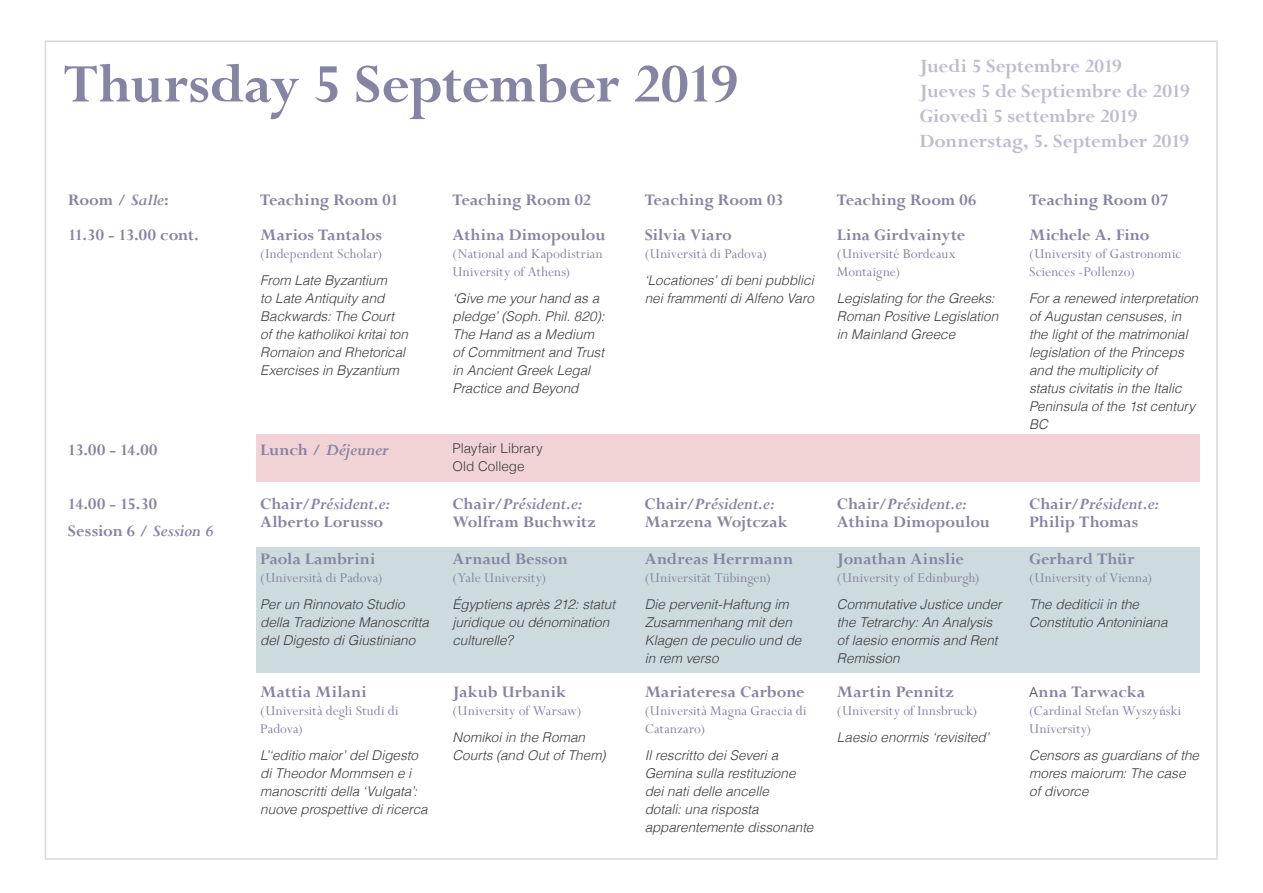
<style>
.page{position:relative;width:1263px;height:893px;background:#fff}
.page>*{position:absolute;margin:0;border:0;box-sizing:border-box;transform-origin:0 0}
.Cover_title{font:700 60px "Perpetua";letter-spacing:-.01em;color:#8684a3}
.Cover_sub_line{font:700 21px "Perpetua";letter-spacing:-.01em;color:#bebdd0}
.Body_copy_9pt{font:700 18px/18px "Perpetua";letter-spacing:.005em;color:#8684a3}
.Body_copy_9pt-2{font:italic 700 18px "Perpetua";letter-spacing:-.02em;color:#8684a3}
.Body_copy_9pt-3{font:15px/18px "Perpetua";letter-spacing:.01em;color:#8684a3}
.Body_copy_9pt-4{font:italic 300 13.5px/18px "Helvetica";color:#3c3c3b}
.Body_copy_9pt-5{font:300 13.5px/18px "Helvetica";color:#3c3c3b}
.s1{font-style:italic}
.s2{font-style:normal}
.s3{font-family:"Helvetica";font-weight:300;font-size:13.5px;color:#3c3c3b}
.s4{font-family:"Times New Roman";font-size:12.3px}
</style>
<div class="page">
<div style="left:256px;top:548px;width:943px;height:125px;background:#cddbde"></div>
<div style="left:256px;top:434px;width:943px;height:48px;background:#f1d3d5"></div>
<p class="Cover_title" style="left:64px;top:46px;width:676px">Thursday 5 September 2019</p>
<p class="Cover_sub_line" style="left:919px;top:52px;width:204px">Juedi 5 Septembre 2019</p>
<p class="Cover_sub_line" style="left:919px;top:78px;width:272px">Jueves 5 de Septiembre de 2019</p>
<p class="Cover_sub_line" style="left:919px;top:103px;width:219px">Giovedì 5 settembre 2019</p>
<p class="Cover_sub_line" style="left:919px;top:128px;width:271px">Donnerstag, 5. September 2019</p>
<p class="Body_copy_9pt" style="left:68px;top:191px;width:102px">Room / <span class="s1">Salle</span>:</p>
<p class="Body_copy_9pt" style="left:260px;top:191px;width:140px">Teaching Room 01</p>
<p class="Body_copy_9pt" style="left:452px;top:191px;width:140px">Teaching Room 02</p>
<p class="Body_copy_9pt" style="left:645px;top:191px;width:140px">Teaching Room 03</p>
<p class="Body_copy_9pt" style="left:837px;top:191px;width:141px">Teaching Room 06</p>
<p class="Body_copy_9pt" style="left:1029px;top:191px;width:141px">Teaching Room 07</p>
<p class="Body_copy_9pt" style="left:68px;top:225px;width:132px">11.30 - 13.00 cont.</p>
<p class="Body_copy_9pt" style="left:260px;top:225px;width:123px">Marios Tantalos</p>
<p class="Body_copy_9pt-3" style="left:260px;top:244px;width:123px">(Independent Scholar)</p>
<p class="Body_copy_9pt-4" style="left:260px;top:270px;width:149px">From Late Byzantium<br>to Late Antiquity and<br>Backwards: The Court of the katholikoi kritai ton<br>Romaion and Rhetorical<br>Exercises in Byzantium</p>
<p class="Body_copy_9pt" style="left:452px;top:225px;width:155px">Athina Dimopoulou</p>
<p class="Body_copy_9pt-3" style="left:452px;top:244px;width:152px">(National and Kapodistrian<br>University of Athens)</p>
<p class="Body_copy_9pt-4" style="left:452px;top:288px;width:153px">‘Give me your hand as a pledge’ (Soph. Phil. 820):<br>The Hand as a Medium of Commitment and Trust in Ancient Greek Legal<br>Practice and Beyond</p>
<p class="Body_copy_9pt" style="left:68px;top:440px;width:91px">13.00 - 14.00</p>
<p class="Body_copy_9pt-2" style="left:260px;top:438px;width:130px"><span class="s2">Lunch /</span> Déjeuner</p>
<p class="Body_copy_9pt-5" style="left:452px;top:438px;width:92px">Playfair Library<br>Old College</p>
<p class="Body_copy_9pt" style="left:645px;top:225px;width:89px">Silvia Viaro</p>
<p class="Body_copy_9pt-3" style="left:645px;top:244px;width:124px">(Università di Padova)</p>
<p class="Body_copy_9pt-4" style="left:645px;top:270px;width:171px">‘Locationes’ di beni pubblici nei frammenti di Alfeno Varo</p>
<p class="Body_copy_9pt" style="left:837px;top:225px;width:130px">Lina Girdvainyte</p>
<p class="Body_copy_9pt-3" style="left:837px;top:244px;width:120px">(Université Bordeaux<br>Montaigne)</p>
<p class="Body_copy_9pt-4" style="left:837px;top:288px;width:163px">Legislating for the Greeks:<br>Roman Positive Legislation in Mainland Greece</p>
<p class="Body_copy_9pt" style="left:1029px;top:225px;width:122px">Michele A. Fino</p>
<p class="Body_copy_9pt-3" style="left:1029px;top:244px;width:154px">(University of Gastronomic<br>Sciences -Pollenzo)</p>
<p class="Body_copy_9pt-4" style="left:1029px;top:288px;width:170px">For a renewed interpretation of Augustan censuses, in the light of the matrimonial legislation of the Princeps and the multiplicity of<br>status civitatis in the Italic<br>Peninsula of the 1st century<br>BC</p>
<p class="Body_copy_9pt" style="left:68px;top:495px;width:91px">14.00 - 15.30</p>
<p class="Body_copy_9pt" style="left:68px;top:522px;width:147px">Session 6 / <span class="s1">Session 6</span></p>
<p class="Body_copy_9pt" style="left:260px;top:495px;width:132px">Chair/<span class="s1">Président.e:<br></span>Alberto Lorusso</p>
<p class="Body_copy_9pt" style="left:452px;top:495px;width:145px">Chair/<span class="s1">Président.e:<br></span>Wolfram Buchwitz</p>
<p class="Body_copy_9pt" style="left:645px;top:495px;width:145px">Chair/<span class="s1">Président.e:<br></span>Marzena Wojtczak</p>
<p class="Body_copy_9pt" style="left:837px;top:495px;width:155px">Chair/<span class="s1">Président.e:<br></span>Athina Dimopoulou</p>
<p class="Body_copy_9pt" style="left:1029px;top:495px;width:132px">Chair/<span class="s1">Président.e:<br></span>Philip Thomas</p>
<p class="Body_copy_9pt" style="left:260px;top:549px;width:117px">Paola Lambrini</p>
<p class="Body_copy_9pt-3" style="left:260px;top:568px;width:124px">(Università di Padova)</p>
<p class="Body_copy_9pt-4" style="left:260px;top:594px;width:170px">Per un Rinnovato Studio della Tradizione Manoscritta del Digesto di Giustiniano</p>
<p class="Body_copy_9pt" style="left:260px;top:682px;width:108px">Mattia Milani</p>
<p class="Body_copy_9pt-3" style="left:260px;top:701px;width:140px">(Università degli Studi di<br>Padova)</p>
<p class="Body_copy_9pt-4" style="left:260px;top:745px;width:169px">L’‘editio maior’ del Digesto di Theodor Mommsen e i manoscritti della ‘Vulgata’: nuove prospettive di ricerca</p>
<p class="Body_copy_9pt" style="left:452px;top:549px;width:117px">Arnaud Besson</p>
<p class="Body_copy_9pt-3" style="left:452px;top:568px;width:95px">(Yale University)</p>
<p class="Body_copy_9pt-4" style="left:452px;top:594px;width:164px">Égyptiens après 212: statut juridique ou dénomination culturelle?</p>
<p class="Body_copy_9pt" style="left:452px;top:682px;width:115px">Jakub Urbanik</p>
<p class="Body_copy_9pt-3" style="left:452px;top:701px;width:131px">(University of Warsaw)</p>
<p class="Body_copy_9pt-4" style="left:452px;top:727px;width:155px">Nomikoi in the Roman<br>Courts (and Out of Them)</p>
<p class="Body_copy_9pt" style="left:645px;top:549px;width:150px">Andreas Herrmann</p>
<p class="Body_copy_9pt-3" style="left:645px;top:568px;width:128px">(Universität Tübingen)</p>
<p class="Body_copy_9pt-4" style="left:645px;top:594px;width:158px">Die pervenit-Haftung im<br>Zusammenhang mit den<br>Klagen de peculio und de in rem verso</p>
<p class="Body_copy_9pt" style="left:645px;top:683px;width:162px">Mariateresa Carbone</p>
<p class="Body_copy_9pt-3" style="left:645px;top:702px;width:163px">(Università Magna Graecia di<br>Catanzaro)</p>
<p class="Body_copy_9pt-4" style="left:645px;top:746px;width:170px">Il rescritto dei Severi a<br>Gemina sulla restituzione dei nati delle ancelle<br>dotali: una risposta apparentemente dissonante</p>
<p class="Body_copy_9pt" style="left:837px;top:549px;width:128px">Jonathan Ainslie</p>
<p class="Body_copy_9pt-3" style="left:837px;top:568px;width:144px">(University of Edinburgh)</p>
<p class="Body_copy_9pt-4" style="left:837px;top:594px;width:166px">Commutative Justice under the Tetrarchy: An Analysis of laesio enormis and Rent<br>Remission</p>
<p class="Body_copy_9pt" style="left:837px;top:682px;width:118px">Martin Pennitz</p>
<p class="Body_copy_9pt-3" style="left:837px;top:701px;width:142px">(University of Innsbruck)</p>
<p class="Body_copy_9pt-4" style="left:837px;top:727px;width:153px">Laesio enormis ‘revisited’</p>
<p class="Body_copy_9pt" style="left:1029px;top:549px;width:107px">Gerhard Thür</p>
<p class="Body_copy_9pt-3" style="left:1029px;top:568px;width:124px">(University of Vienna)</p>
<p class="Body_copy_9pt-4" style="left:1029px;top:594px;width:140px">The dediticii in the<br>Constitutio Antoniniana</p>
<p class="Body_copy_9pt" style="left:1029px;top:683px;width:118px"><span class="s3">A</span>nna Tarwacka</p>
<p class="Body_copy_9pt-3" style="left:1029px;top:702px;width:154px">(Cardinal Stefan Wyszy<span class="s4">ń</span>ski<br>University)</p>
<p class="Body_copy_9pt-4" style="left:1029px;top:746px;width:171px">Censors as guardians of the mores maiorum: The case of divorce</p>
</div>
